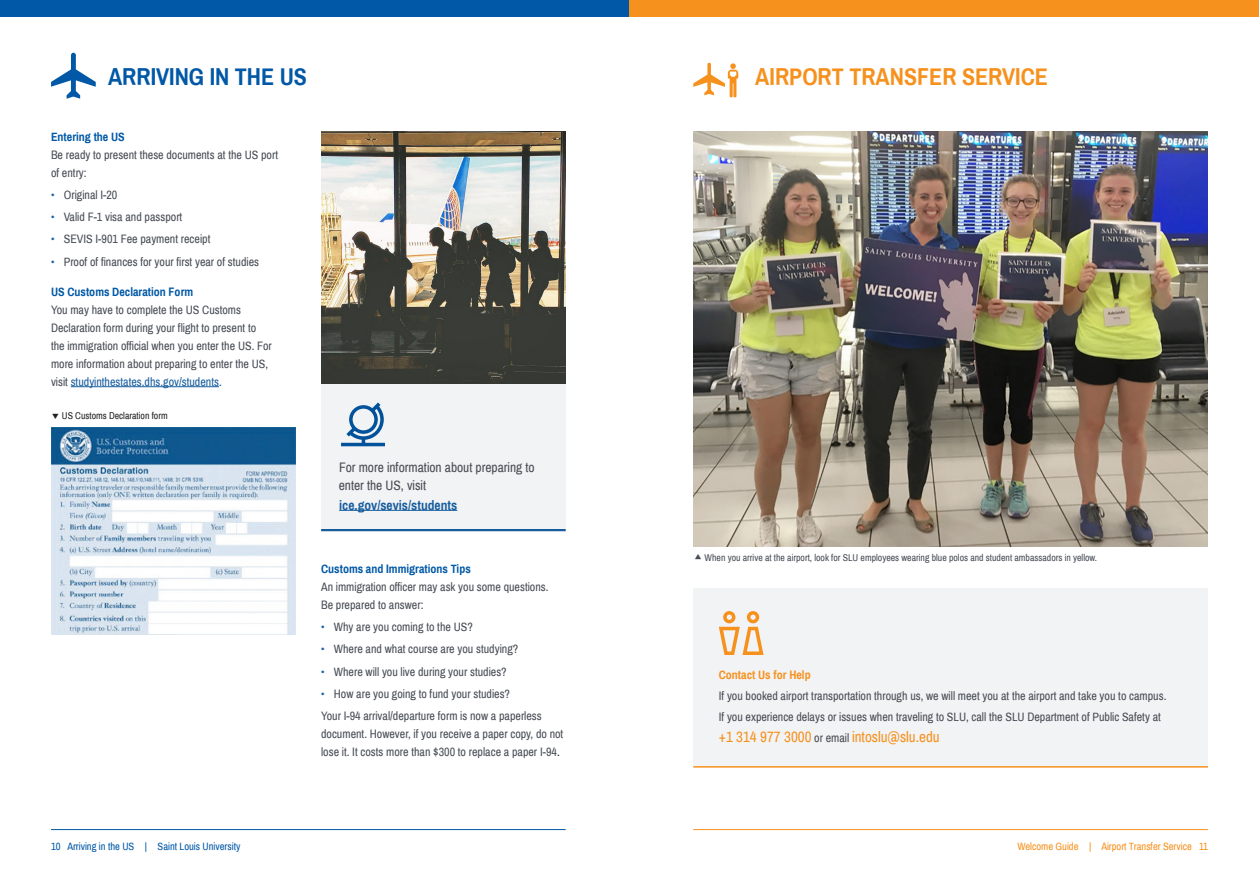
<style>
.page{position:relative;width:1259px;height:893px;background:#fff}
.page>*{position:absolute;margin:0;border:0;box-sizing:border-box;transform-origin:0 0}
.t1{font:700 24px "Archivo Narrow";color:#f6911e}
.t2{font:700 24px "Archivo Narrow";color:#0158a6}
._00_Body{font:15px "Archivo Narrow";color:#f6911e}
._00_CTA{font:13.5px/18px "Archivo Narrow";color:#464b54}
._00_CTA_URL{font:700 13.5px "Archivo Narrow";color:#175d9e}
._00_Body-2{font:12px/18px "Archivo Narrow";color:#464b54}
.H2_Subheading{font:700 12px "Archivo Narrow";color:#0158a6}
.Subhead_Uni_Color_2{font:700 12px "Archivo Narrow";color:#f6911e}
.t3{font:10.5px "Archivo Narrow";color:#0158a6}
.t4{font:10.5px "Archivo Narrow";color:#f6911e}
.t5{font:9.75px "Archivo Narrow";color:#464b54}
.Image_captions{font:9.75px "Archivo Narrow";color:#231f20}
.s1{color:#1c62ad}
.s2{color:#175d9e}
.s3{color:#0158a6}
.s4{color:#231f20}
.s5{font-size:12px;color:#464b54}
</style>
<div class="page">
<img style="left:321px;top:132px;width:245px;height:253px">
<hr style="left:51px;top:829px;width:515px;height:1px;background:#0158a6">
<hr style="left:693px;top:829px;width:515px;height:1px;background:#f6911e">
<svg style="left:693px;top:63px;width:45px;height:34px"></svg>
<svg style="left:51px;top:53px;width:45px;height:46px"></svg>
<hr style="left:71px;top:386px;width:148px;height:1px;background:#175d9e">
<div style="left:321px;top:385px;width:245px;height:146px;background:#f2f3f4"></div>
<hr style="left:321px;top:529px;width:245px;height:2px;background:#175d9e">
<hr style="left:339px;top:510px;width:118px;height:1px;background:#175d9e">
<div style="left:0;top:0;width:629px;height:16px;background:#0158a6"></div>
<div style="left:629px;top:0;width:630px;height:16px;background:#f6911e"></div>
<img style="left:51px;top:428px;width:245px;height:206px">
<img style="left:693px;top:132px;width:515px;height:414px">
<div style="left:693px;top:589px;width:515px;height:178px;background:#f2f3f4"></div>
<hr style="left:693px;top:766px;width:515px;height:2px;background:#f6911e">
<svg style="left:341px;top:402px;width:44px;height:44px"></svg>
<svg style="left:719px;top:611px;width:44px;height:44px"></svg>
<p class="t2" style="left:108px;top:62px;width:201px">ARRIVING IN THE US</p>
<p class="t1" style="left:755px;top:62px;width:294px">AIRPORT TRANSFER SERVICE</p>
<p class="H2_Subheading" style="left:51px;top:129px;width:75px">Entering the US</p>
<p class="_00_Body-2" style="left:51px;top:146px;width:229px">Be ready to present these documents at the US port of entry:</p>
<p class="_00_Body-2" style="left:51px;top:186px;width:68px"><span class="s1">•</span> Original I-20</p>
<p class="_00_Body-2" style="left:51px;top:208px;width:133px"><span class="s1">•</span> Valid F-1 visa and passport</p>
<p class="_00_Body-2" style="left:51px;top:230px;width:161px"><span class="s1">•</span> SEVIS I-901 Fee payment receipt</p>
<p class="_00_Body-2" style="left:51px;top:253px;width:210px"><span class="s1">•</span> Proof of finances for your first year of studies</p>
<p class="H2_Subheading" style="left:51px;top:285px;width:144px">US Customs Declaration Form</p>
<p class="_00_Body-2" style="left:51px;top:301px;width:222px">You may have to complete the US Customs Declaration form during your flight to present to the immigration official when you enter the US. For more information about preparing to enter the US, visit <span class="s2">studyinthestates.dhs.gov/students</span><span class="s3">.</span></p>
<p class="Image_captions" style="left:62px;top:409px;width:107px">US Customs Declaration form</p>
<p class="_00_CTA" style="left:339px;top:458px;width:197px">For more information about preparing to enter the US, visit</p>
<p class="_00_CTA_URL" style="left:339px;top:497px;width:120px">ice.gov/sevis/students</p>
<p class="H2_Subheading" style="left:321px;top:561px;width:151px">Customs and Immigrations Tips</p>
<p class="_00_Body-2" style="left:321px;top:578px;width:229px">An immigration officer may ask you some questions.<br>Be prepared to answer:</p>
<p class="_00_Body-2" style="left:321px;top:618px;width:153px"><span class="s1">•</span> Why are you coming to the US?</p>
<p class="_00_Body-2" style="left:321px;top:640px;width:199px"><span class="s1">•</span> Where and what course are you studying?</p>
<p class="_00_Body-2" style="left:321px;top:663px;width:187px"><span class="s1">•</span> Where will you live during your studies?</p>
<p class="_00_Body-2" style="left:321px;top:685px;width:190px"><span class="s1">•</span> How are you going to fund your studies?</p>
<p class="_00_Body-2" style="left:321px;top:707px;width:244px">Your I-94 arrival/departure form is now a paperless document. However, if you receive a paper copy, do not lose it. It costs more than $300 to replace a paper I-94<span class="s4">.</span></p>
<p class="t5" style="left:704px;top:552px;width:394px">When you arrive at the airport, look for SLU employees wearing blue polos and student ambassadors in yellow.</p>
<p class="Subhead_Uni_Color_2" style="left:719px;top:667px;width:93px">Contact Us for Help</p>
<p class="_00_Body-2" style="left:719px;top:685px;width:449px;line-height:21px">If you booked airport transportation through us, we will meet you at the airport and take you to campus.<br>If you experience delays or issues when traveling to SLU, call the SLU Department of Public Safety at</p>
<p class="_00_Body" style="left:719px;top:727px;width:222px">+1 314 977 3000 <span class="s5">or email</span> intoslu@slu.edu</p>
<p class="t3" style="left:51px;top:840px;width:191px">10 Arriving in the US | Saint Louis University</p>
<p class="t4" style="left:1017px;top:840px;width:192px">Welcome Guide | Airport Transfer Service 11</p>
</div>
